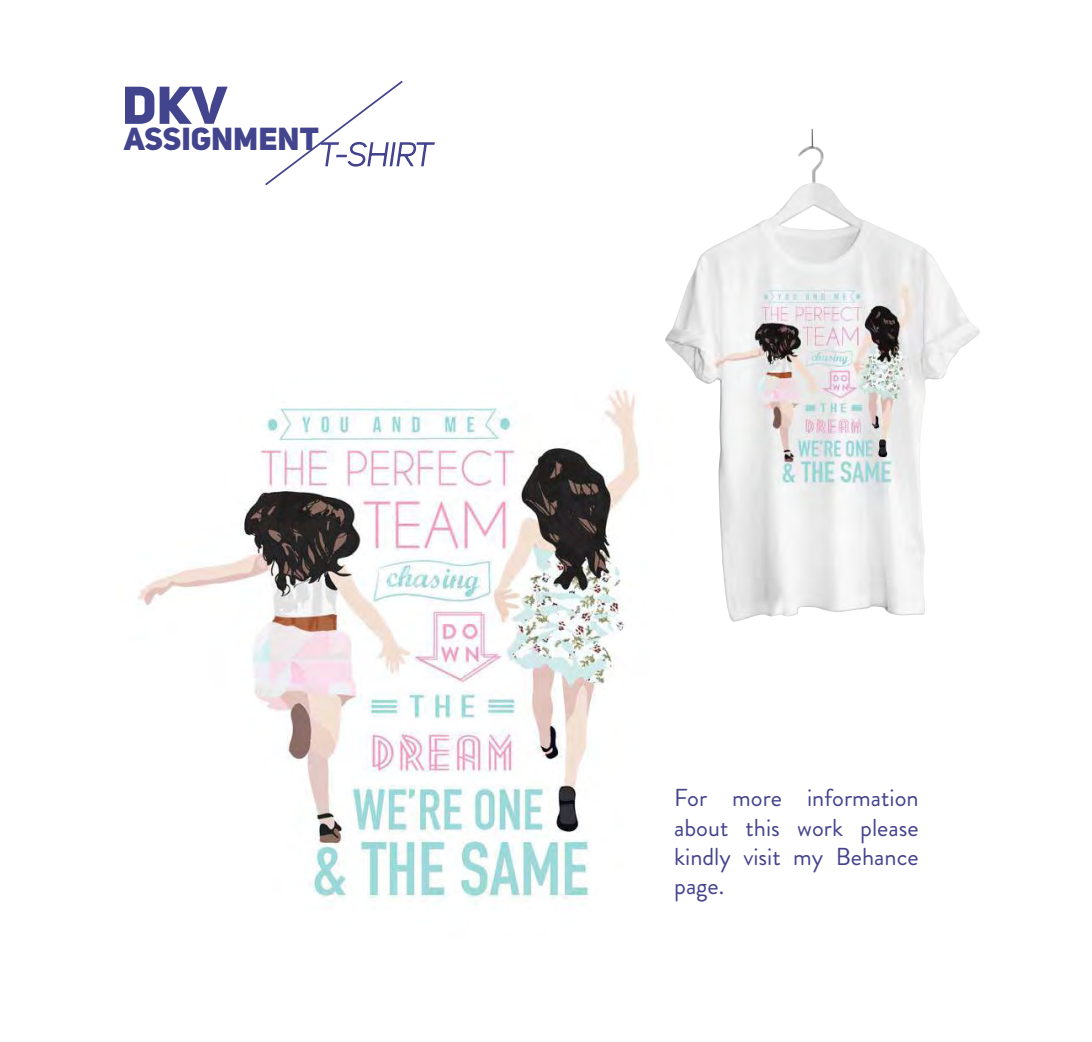
<style>
.page{position:relative;width:1092px;height:1042px;background:#fff}
.page>*{position:absolute;margin:0;border:0;box-sizing:border-box;transform-origin:0 0}
.t1{font:52.5px "Uni Sans Heavy CAPS";color:#42448d;scale:1.04 1}
.t2{font:31.5px "Uni Sans Heavy CAPS";color:#42448d;scale:1.04 1}
.t3{font:24.5px/29.4px "Brandon Grotesque";color:#45448d;text-align:justify}
</style>
<div class="page">
<svg style="left:265px;top:80px;width:170px;height:106px"></svg>
<img style="left:138px;top:389px;width:502px;height:516px">
<img style="left:665px;top:129px;width:315px;height:493px">
<svg style="left:780px;top:205px;width:71px;height:25px"></svg>
<h1 class="t1" style="left:122px;top:71px;width:103px">DKV</h1>
<p class="t2" style="left:124px;top:119px;width:189px">ASSIGNMENT</p>
<p class="t3" style="left:674px;top:783px;width:246px">For more information about this work please kindly visit my Behance page.</p>
</div>
